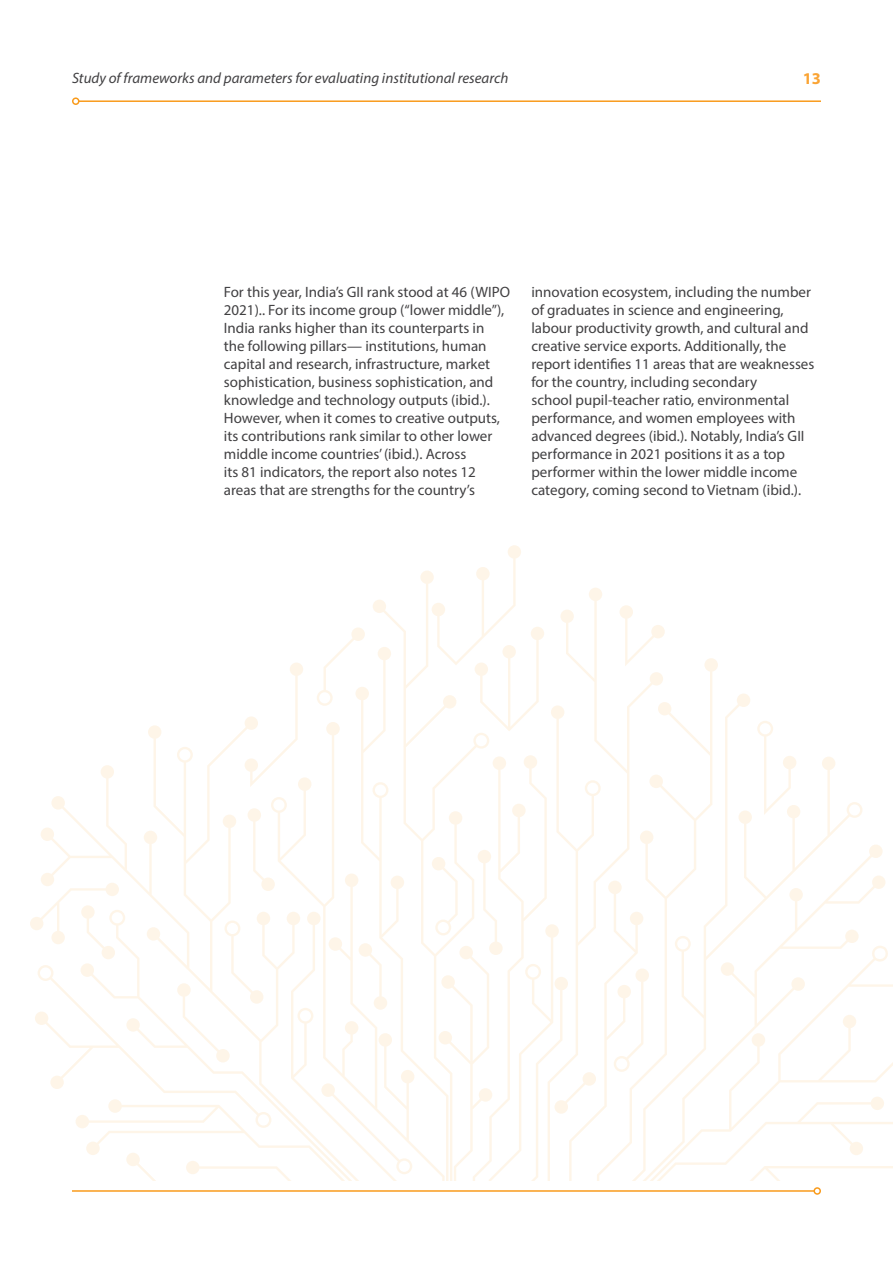
<style>
.page{position:relative;width:893px;height:1263px;background:#fff}
.page>*{position:absolute;margin:0;border:0;box-sizing:border-box;transform-origin:0 0}
.t1{font:700 16.5px "Myriad Pro";color:#faa434}
.t2{font:15px/18px "Myriad Pro";color:#414042}
.t3{font:italic 15px "Myriad Pro";color:#414042}
</style>
<div class="page">
<hr style="left:72px;top:1190px;width:742px;height:2px;background:#f99b1c">
<div style="left:813px;top:1187px;width:8px;height:8px;border:2px solid #f99b1c;border-radius:50%"></div>
<svg style="left:30px;top:545px;width:863px;height:636px"></svg>
<hr style="left:79px;top:100px;width:742px;height:2px;background:#f99b1c">
<div style="left:72px;top:97px;width:8px;height:8px;border:2px solid #f99b1c;border-radius:50%"></div>
<p class="t3" style="left:72px;top:69px;width:438px">Study of frameworks and parameters for evaluating institutional research</p>
<p class="t1" style="left:803px;top:68px;width:20px">13</p>
<p class="t2" style="left:224px;top:283px;width:288px">For this year, India’s GII rank stood at 46 (WIPO 2021).. For its income group (“lower middle”), India ranks higher than its counterparts in<br>the following pillars— institutions, human capital and research, infrastructure, market sophistication, business sophistication, and knowledge and technology outputs (ibid.).<br>However, when it comes to creative outputs, its contributions rank similar to other lower middle income countries’ (ibid.). Across<br>its 81 indicators, the report also notes 12 areas that are strengths for the country’s</p>
<p class="t2" style="left:531px;top:283px;width:284px">innovation ecosystem, including the number of graduates in science and engineering, labour productivity growth, and cultural and creative service exports. Additionally, the report identifies 11 areas that are weaknesses for the country, including secondary<br>school pupil-teacher ratio, environmental performance, and women employees with advanced degrees (ibid.). Notably, India’s GII performance in 2021 positions it as a top performer within the lower middle income category, coming second to Vietnam (ibid.).</p>
</div>
